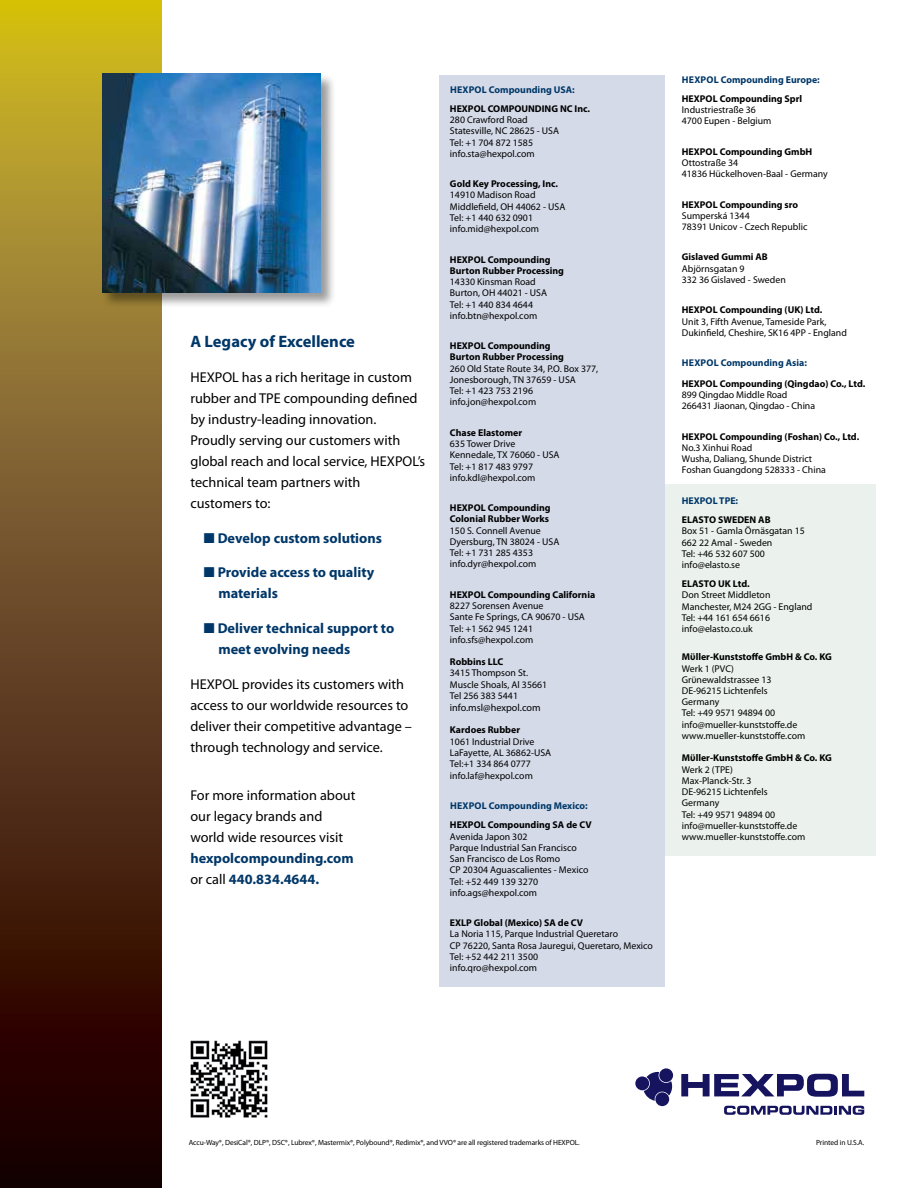
<style>
.page{position:relative;width:918px;height:1188px;background:#fff}
.page>*{position:absolute;margin:0;border:0;box-sizing:border-box;transform-origin:0 0}
.t1{font:700 16.5px "Myriad Pro";color:#003768}
.t2{font:14.25px/21.1px "Myriad Pro";color:#000}
.t3{font:700 14.25px/21.1px "Myriad Pro";color:#003768}
.t4{font:10.2px "Myriad Pro";color:#000}
.t5{font:9.9px/11.2px "Myriad Pro";color:#000}
.t6{font:700 9.9px/11.2px "Myriad Pro";color:#000}
.t7{font:700 9.9px "Myriad Pro";color:#003768}
.t8{font:7.5px "Myriad Pro";letter-spacing:-.01em;color:#000}
.s1{font-weight:400;color:#000}
</style>
<div class="page">
<svg style="left:0;top:0;width:162px;height:1188px;background:#6b4b1d"></svg>
<svg style="left:724px;top:1106px;width:140px;height:9px"></svg>
<svg style="left:681px;top:1074px;width:183px;height:23px"></svg>
<svg style="left:644px;top:1072px;width:28px;height:29px"></svg>
<div style="left:635px;top:1076px;width:14px;height:14px;background:#16145f;border-radius:50%"></div>
<div style="left:655px;top:1092px;width:14px;height:14px;background:#16145f;border-radius:50%"></div>
<div style="left:659px;top:1068px;width:14px;height:14px;background:#16145f;border-radius:50%"></div>
<div style="left:102px;top:73px;width:235px;height:235px;background:#000;opacity:.4"></div>
<img style="left:102px;top:73px;width:219px;height:219px">
<img style="left:190px;top:1040px;width:78px;height:78px">
<div style="left:665px;top:484px;width:210px;height:371px;background:#ebf2ee"></div>
<div style="left:440px;top:75px;width:225px;height:912px;background:#d4dae8"></div>
<h1 class="t1" style="left:190px;top:331px;width:166px">A Legacy of Excellence</h1>
<h2 class="t2" style="left:190px;top:366px;width:236px">HEXPOL has a rich heritage in custom rubber and TPE compounding defined by industry-leading innovation.<br>Proudly serving our customers with global reach and local service, HEXPOL’s technical team partners with customers to:</h2>
<h2 class="t3" style="left:204px;top:527px;width:180px">■ Develop custom solutions</h2>
<h2 class="t3" style="left:218px;top:561px;width:157px;text-indent:-14px">■ Provide access to quality materials</h2>
<h2 class="t3" style="left:218px;top:617px;width:177px;text-indent:-14px">■ Deliver technical support to meet evolving needs</h2>
<h2 class="t2" style="left:190px;top:673px;width:223px">HEXPOL provides its customers with access to our worldwide resources to deliver their competitive advantage – through technology and service.</h2>
<h2 class="t2" style="left:190px;top:785px;width:167px">For more information about our legacy brands and world wide resources visit</h2>
<h2 class="t3" style="left:190px;top:847px;width:165px">hexpolcompounding.com <span class="s1">or call</span> 440.834.4644.</h2>
<p class="t7" style="left:450px;top:83px;width:126px">HEXPOL Compounding USA:</p>
<p class="t6" style="left:450px;top:103px;width:142px">HEXPOL COMPOUNDING NC Inc.</p>
<p class="t5" style="left:450px;top:114px;width:111px">280 Crawford Road<br>Statesville, NC 28625 - USA<br>Tel: +1 704 872 1585 info.sta@hexpol.com</p>
<p class="t6" style="left:450px;top:178px;width:110px">Gold Key Processing, Inc.</p>
<p class="t5" style="left:450px;top:189px;width:117px">14910 Madison Road<br>Middlefield, OH 44062 - USA<br>Tel: +1 440 632 0901 info.mid@hexpol.com</p>
<p class="t6" style="left:450px;top:253px;width:116px">HEXPOL Compounding<br>Burton Rubber Processing</p>
<p class="t5" style="left:450px;top:276px;width:99px">14330 Kinsman Road<br>Burton, OH 44021 - USA<br>Tel: +1 440 834 4644 info.btn@hexpol.com</p>
<p class="t6" style="left:450px;top:340px;width:116px">HEXPOL Compounding<br>Burton Rubber Processing</p>
<p class="t5" style="left:450px;top:363px;width:150px">260 Old State Route 34, P.O. Box 377,<br>Jonesborough, TN 37659 - USA<br>Tel: +1 423 753 2196 info.jon@hexpol.com</p>
<p class="t6" style="left:450px;top:427px;width:74px">Chase Elastomer</p>
<p class="t5" style="left:450px;top:438px;width:111px">635 Tower Drive<br>Kennedale, TX 76060 - USA<br>Tel: +1 817 483 9797 info.kdl@hexpol.com</p>
<p class="t6" style="left:450px;top:502px;width:102px">HEXPOL Compounding<br>Colonial Rubber Works</p>
<p class="t5" style="left:450px;top:525px;width:111px">150 S. Connell Avenue<br>Dyersburg, TN 38024 - USA<br>Tel: +1 731 285 4353 info.dyr@hexpol.com</p>
<p class="t6" style="left:450px;top:589px;width:147px">HEXPOL Compounding California</p>
<p class="t5" style="left:450px;top:600px;width:137px">8227 Sorensen Avenue<br>Sante Fe Springs, CA 90670 - USA<br>Tel: +1 562 945 1241 info.sfs@hexpol.com</p>
<p class="t6" style="left:450px;top:656px;width:55px">Robbins LLC</p>
<p class="t5" style="left:450px;top:667px;width:99px">3415 Thompson St.<br>Muscle Shoals, Al 35661<br>Tel 256 383 5441</p>
<p class="t4" style="left:450px;top:701px;width:92px">info.msl@hexpol.com</p>
<p class="t6" style="left:450px;top:724px;width:72px">Kardoes Rubber</p>
<p class="t5" style="left:450px;top:735px;width:103px">1061 Industrial Drive<br>LaFayette, AL 36862-USA<br>Tel:+1 334 864 0777 info.laf@hexpol.com</p>
<p class="t7" style="left:450px;top:799px;width:139px">HEXPOL Compounding Mexico:</p>
<p class="t6" style="left:450px;top:819px;width:143px">HEXPOL Compounding SA de CV</p>
<p class="t5" style="left:450px;top:831px;width:140px">Avenida Japon 302<br>Parque Industrial San Francisco<br>San Francisco de Los Romo<br>CP 20304 Aguascalientes - Mexico<br>Tel: +52 449 139 3270 info.ags@hexpol.com</p>
<p class="t6" style="left:450px;top:917px;width:135px">EXLP Global (Mexico) SA de CV</p>
<p class="t5" style="left:450px;top:928px;width:205px">La Noria 115, Parque Industrial Queretaro<br>CP 76220, Santa Rosa Jauregui, Queretaro, Mexico Tel: +52 442 211 3500<br>info.qro@hexpol.com</p>
<p class="t7" style="left:682px;top:73px;width:139px">HEXPOL Compounding Europe:</p>
<p class="t6" style="left:682px;top:92px;width:122px">HEXPOL Compounding Sprl</p>
<p class="t5" style="left:682px;top:104px;width:91px">Industriestraße 36<br>4700 Eupen - Belgium</p>
<p class="t6" style="left:682px;top:145px;width:132px">HEXPOL Compounding GmbH</p>
<p class="t5" style="left:682px;top:157px;width:147px">Ottostraße 34<br>41836 Hückelhoven-Baal - Germany</p>
<p class="t6" style="left:682px;top:198px;width:118px">HEXPOL Compounding sro</p>
<p class="t5" style="left:682px;top:210px;width:127px">Sumperská 1344<br>78391 Unicov - Czech Republic</p>
<p class="t6" style="left:682px;top:251px;width:88px">Gislaved Gummi AB</p>
<p class="t5" style="left:682px;top:263px;width:105px">Abjörnsgatan 9<br>332 36 Gislaved - Sweden</p>
<p class="t6" style="left:682px;top:304px;width:142px">HEXPOL Compounding (UK) Ltd.</p>
<p class="t5" style="left:682px;top:315px;width:167px">Unit 3, Fifth Avenue, Tameside Park,<br>Dukinfield, Cheshire, SK16 4PP - England</p>
<p class="t7" style="left:682px;top:356px;width:126px">HEXPOL Compounding Asia:</p>
<p class="t6" style="left:682px;top:378px;width:185px">HEXPOL Compounding (Qingdao) Co., Ltd.</p>
<p class="t5" style="left:682px;top:389px;width:135px">899 Qingdao Middle Road<br>266431 Jiaonan, Qingdao - China</p>
<p class="t6" style="left:682px;top:430px;width:179px">HEXPOL Compounding (Foshan) Co., Ltd.</p>
<p class="t5" style="left:682px;top:442px;width:146px">No.3 Xinhui Road<br>Wusha, Daliang, Shunde District<br>Foshan Guangdong 528333 - China</p>
<p class="t7" style="left:682px;top:494px;width:58px">HEXPOL TPE:</p>
<p class="t6" style="left:682px;top:514px;width:90px">ELASTO SWEDEN AB</p>
<p class="t5" style="left:682px;top:525px;width:124px">Box 51 - Gamla Örnäsgatan 15<br>662 22 Amal - Sweden<br>Tel: +46 532 607 500 info@elasto.se</p>
<p class="t6" style="left:682px;top:578px;width:69px">ELASTO UK Ltd.</p>
<p class="t5" style="left:682px;top:589px;width:132px">Don Street Middleton<br>Manchester, M24 2GG - England<br>Tel: +44 161 654 6616 info@elasto.co.uk</p>
<p class="t6" style="left:682px;top:651px;width:151px">Mϋller-Kunststoffe GmbH &amp; Co. KG</p>
<p class="t5" style="left:682px;top:662px;width:125px">Werk 1 (PVC)<br>Grϋnewaldstrassee 13<br>DE-96215 Lichtenfels<br>Germany<br>Tel: +49 9571 94894 00 info@mueller-kunststoffe.de www.mueller-kunststoffe.com</p>
<p class="t6" style="left:682px;top:752px;width:151px">Mϋller-Kunststoffe GmbH &amp; Co. KG</p>
<p class="t5" style="left:682px;top:764px;width:125px">Werk 2 (TPE)<br>Max-Planck-Str. 3<br>DE-96215 Lichtenfels<br>Germany<br>Tel: +49 9571 94894 00 info@mueller-kunststoffe.de www.mueller-kunststoffe.com</p>
<p class="t8" style="left:189px;top:1138px;width:393px">Accu-Way®, DesiCal®, DLP®, DSC®, Lubrex®, Mastermix®, Polybound®, Redimix®, and VVO® are all registered trademarks of HEXPOL.</p>
<p class="t8" style="left:816px;top:1138px;width:50px">Printed in U.S.A.</p>
</div>
